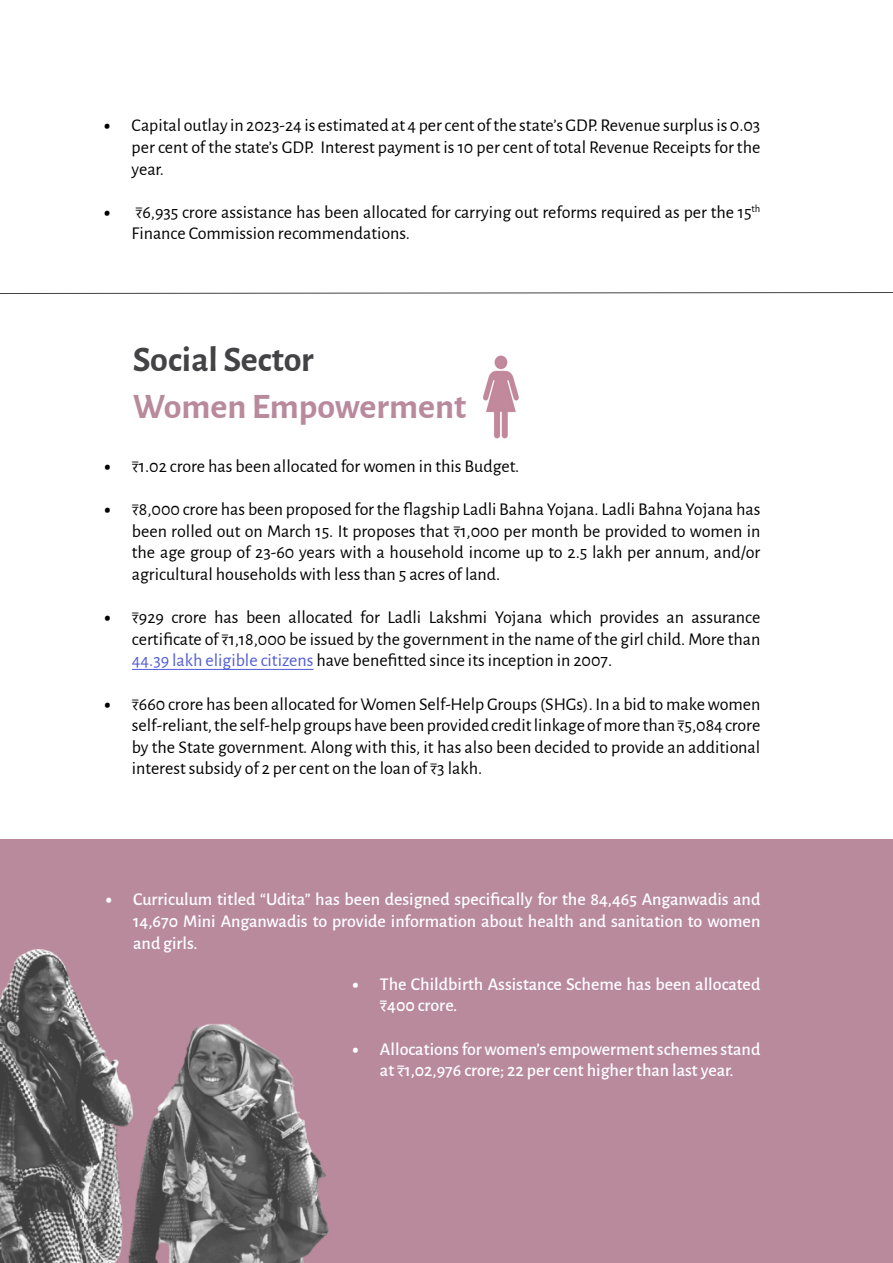
<style>
.page{position:relative;width:893px;height:1263px;background:#fff}
.page>*{position:absolute;margin:0;border:0;box-sizing:border-box;transform-origin:0 0}
.t1{font:700 36px "Alegreya Sans";color:#b98a9b}
.t2{font:700 36px "Alegreya Sans";color:#434345}
.t3{font:18px/21.6px "Alegreya Sans";color:#000;text-align:justify}
.t4{font:500 18px/21.6px "Alegreya Sans";color:#fff;text-align:justify}
.s1{font-weight:900}
.s2{color:#4f5cd6}
</style>
<div class="page">
<div style="left:0;top:840px;width:893px;height:423px;background:#b98a9b"></div>
<svg style="left:0;top:292px;width:893px;height:2px;background:#a0a0a1"></svg>
<hr style="left:132px;top:669px;width:181px;height:1px;background:#4f5cd6">
<img style="left:483px;top:355px;width:36px;height:84px">
<img style="left:0;top:949px;width:96px;height:314px">
<img style="left:96px;top:1024px;width:233px;height:239px">
<p class="t3" style="left:132px;top:114px;width:630px;text-indent:-27px"><span class="s1">•</span> Capital outlay in 2023-24 is estimated at 4 per cent of the state’s GDP. Revenue surplus is 0.03 per cent of the state’s GDP. Interest payment is 10 per cent of total Revenue Receipts for the year.</p>
<p class="t3" style="left:132px;top:200px;width:630px;text-indent:-27px"><span class="s1">•</span> ₹6,935 crore assistance has been allocated for carrying out reforms required as per the 15<sup>th<br></sup>Finance Commission recommendations.</p>
<h1 class="t2" style="left:133px;top:333px;width:182px">Social Sector</h1>
<h1 class="t1" style="left:133px;top:380px;width:335px">Women Empowerment</h1>
<p class="t3" style="left:105px;top:454px;width:416px"><span class="s1">•</span> ₹1.02 crore has been allocated for women in this Budget.</p>
<p class="t3" style="left:132px;top:498px;width:630px;text-indent:-27px"><span class="s1">•</span> ₹8,000 crore has been proposed for the flagship Ladli Bahna Yojana. Ladli Bahna Yojana has been rolled out on March 15. It proposes that ₹1,000 per month be provided to women in the age group of 23-60 years with a household income up to 2.5 lakh per annum, and/or agricultural households with less than 5 acres of land.</p>
<p class="t3" style="left:132px;top:606px;width:630px;text-indent:-27px"><span class="s1">•</span> ₹929 crore has been allocated for Ladli Lakshmi Yojana which provides an assurance certificate of ₹1,18,000 be issued by the government in the name of the girl child. More than <span class="s2">44.39 lakh eligible citizens</span> have benefitted since its inception in 2007.</p>
<p class="t3" style="left:132px;top:692px;width:630px;text-indent:-27px"><span class="s1">•</span> ₹660 crore has been allocated for Women Self-Help Groups (SHGs). In a bid to make women self-reliant, the self-help groups have been provided credit linkage of more than ₹5,084 crore by the State government. Along with this, it has also been decided to provide an additional interest subsidy of 2 per cent on the loan of ₹3 lakh.</p>
<p class="t4" style="left:133px;top:887px;width:629px;text-indent:-27px"><span class="s1">•</span> Curriculum titled “Udita” has been designed specifically for the 84,465 Anganwadis and 14,670 Mini Anganwadis to provide information about health and sanitation to women and girls.</p>
<p class="t4" style="left:380px;top:972px;width:382px;text-indent:-27px"><span class="s1">•</span> The Childbirth Assistance Scheme has been allocated ₹400 crore.</p>
<p class="t4" style="left:353px;top:1037px;width:409px;text-align:center"><span class="s1">•</span> Allocations for women’s empowerment schemes stand at ₹1,02,976 crore; 22 per cent higher than last year.</p>
</div>
